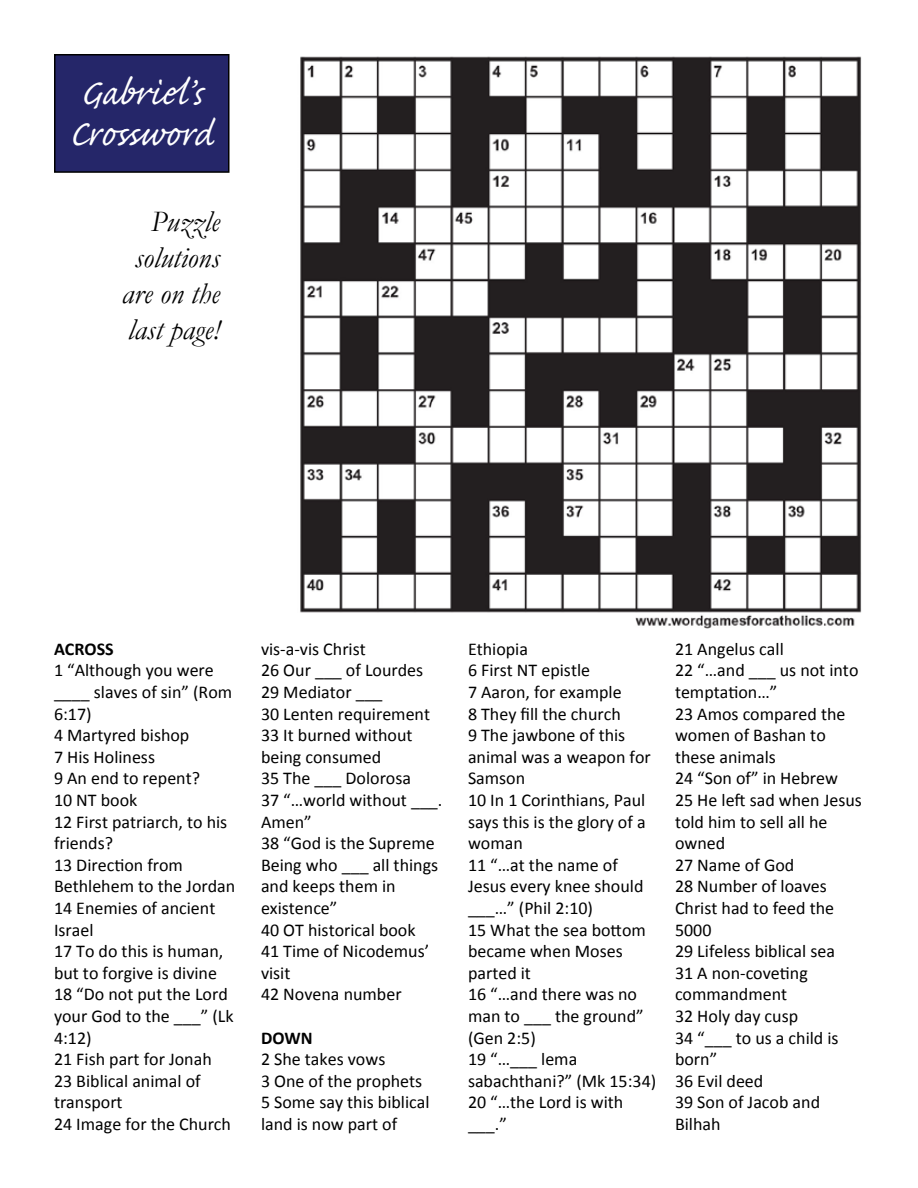
<style>
.page{position:relative;width:918px;height:1188px;background:#fff}
.page>*{position:absolute;margin:0;border:0;box-sizing:border-box;transform-origin:0 0}
.t1{font:46.5px/40.5px "Caflisch Script Pro";color:#fff}
.t2{font:italic 30px/36px "Garamond";color:#000;text-align:right}
.t3{font:18px/21.6px "Calibri";color:#000}
.t4{font:700 18px "Calibri";color:#000}
</style>
<div class="page">
<div style="left:55px;top:55px;width:174px;height:117px;background:#252669"></div>
<div style="left:54px;top:54px;width:176px;height:119px;border:2px solid #000"></div>
<img style="left:300px;top:56px;width:562px;height:573px">
<h1 class="t1" style="left:69px;top:77px;width:146px">Gabriel’s<br>Crossword</h1>
<h2 class="t2" style="left:122px;top:203px;width:99px">Puzzle solutions are on the last page!</h2>
<p class="t4" style="left:54px;top:637px;width:61px">ACROSS</p>
<p class="t3" style="left:54px;top:660px;width:183px">1 “Although you were ____ slaves of sin” (Rom<br>6:17)<br>4 Martyred bishop<br>7 His Holiness<br>9 An end to repent?<br>10 NT book<br>12 First patriarch, to his friends?<br>13 Direction from<br>Bethlehem to the Jordan<br>14 Enemies of ancient<br>Israel<br>17 To do this is human, but to forgive is divine<br>18 “Do not put the Lord your God to the ___” (Lk<br>4:12)<br>21 Fish part for Jonah<br>23 Biblical animal of transport<br>24 Image for the Church</p>
<p class="t3" style="left:261px;top:638px;width:183px">vis-a-vis Christ<br>26 Our ___ of Lourdes<br>29 Mediator ___<br>30 Lenten requirement<br>33 It burned without being consumed<br>35 The ___ Dolorosa<br>37 “…world without ___.<br>Amen”<br>38 “God is the Supreme<br>Being who ___ all things and keeps them in existence”<br>40 OT historical book<br>41 Time of Nicodemus’ visit<br>42 Novena number</p>
<p class="t4" style="left:261px;top:1026px;width:53px">DOWN</p>
<p class="t3" style="left:261px;top:1048px;width:170px">2 She takes vows<br>3 One of the prophets<br>5 Some say this biblical land is now part of</p>
<p class="t3" style="left:468px;top:638px;width:190px">Ethiopia<br>6 First NT epistle<br>7 Aaron, for example<br>8 They fill the church<br>9 The jawbone of this animal was a weapon for<br>Samson<br>10 In 1 Corinthians, Paul says this is the glory of a woman<br>11 “…at the name of<br>Jesus every knee should ___…” (Phil 2:10)<br>15 What the sea bottom became when Moses parted it<br>16 “…and there was no man to ___ the ground” (Gen 2:5)<br>19 “…___ lema sabachthani?” (Mk 15:34)<br>20 “…the Lord is with ___.”</p>
<p class="t3" style="left:675px;top:638px;width:189px">21 Angelus call<br>22 “…and ___ us not into temptation…”<br>23 Amos compared the women of Bashan to these animals<br>24 “Son of” in Hebrew<br>25 He left sad when Jesus told him to sell all he owned<br>27 Name of God<br>28 Number of loaves<br>Christ had to feed the<br>5000<br>29 Lifeless biblical sea<br>31 A non-coveting commandment<br>32 Holy day cusp<br>34 “___ to us a child is born”<br>36 Evil deed<br>39 Son of Jacob and<br>Bilhah</p>
</div>
